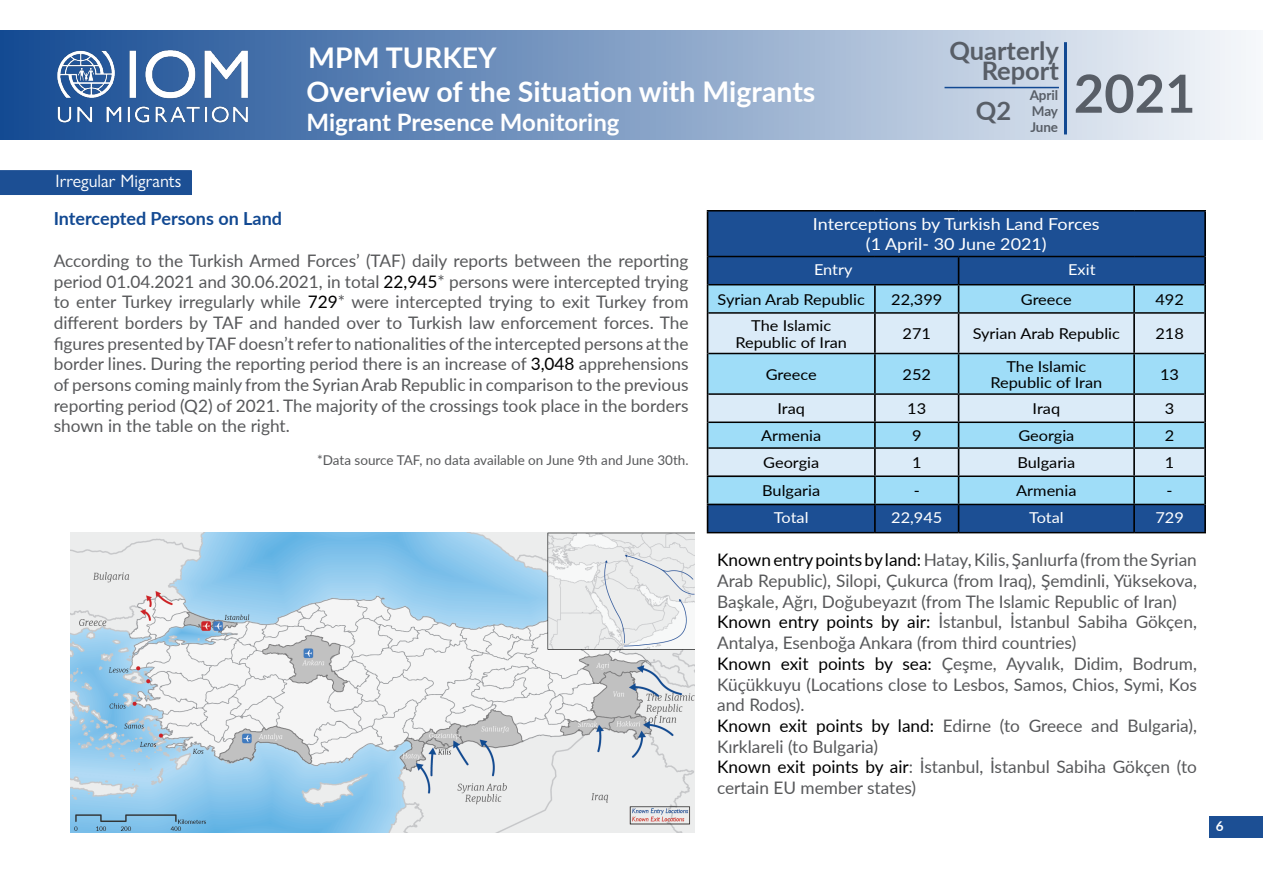
<style>
.page{position:relative;width:1263px;height:893px;background:#fff}
.page>*{position:absolute;margin:0;border:0;box-sizing:border-box;transform-origin:0 0}
.t1{font:700 52.5px "Lato";color:#585e67}
.t2{font:700 28.5px "Lato";color:#fff}
.t3{font:700 25.5px/20.5px "Lato";color:#585e67;text-align:right}
.t4{font:700 24px "Lato";color:#fff}
.t5{font:700 18px "Lato";color:#124992}
.t6{font:18px "Gill Sans Nova";color:#fff}
.t7{font:17.25px/20.7px "Lato";color:#57585a;text-align:justify}
.t8{font:16.5px "Lato";color:#fff;scale:1.09 1}
.t9{font:15px "Lato";color:#000;scale:1.09 1}
.t10{font:15px "Lato";color:#fff;scale:1.09 1}
.t11{font:13.5px "Lato";color:#57585a}
.t12{font:700 13.5px/16px "Lato";letter-spacing:-.01em;color:#585e67;text-align:justify}
.t13{font:700 13.5px "Lato";color:#fff}
.s1{color:#000}
</style>
<div class="page">
<svg style="left:0;top:30px;width:1251px;height:110px;background:#9ab1d0"></svg>
<hr style="left:944px;top:87px;width:115px;height:1px;background:#124992">
<hr style="left:1064px;top:42px;width:3px;height:92px;background:#124992">
<img style="left:21px;top:30px;width:262px;height:110px">
<div style="left:1209px;top:816px;width:54px;height:21px;background:#1c4f94"></div>
<div style="left:0;top:170px;width:192px;height:25px;background:#1c4f94"></div>
<div style="left:708px;top:212px;width:496px;height:72px;background:#1c4f94"></div>
<div style="left:708px;top:285px;width:496px;height:27px;background:#9fddf8"></div>
<svg style="left:708px;top:314px;width:496px;height:79px;background:#bbe2f5"></svg>
<hr style="left:707px;top:210px;width:168px;height:2px;background:#000">
<hr style="left:875px;top:210px;width:83px;height:2px;background:#000">
<hr style="left:958px;top:210px;width:176px;height:2px;background:#000">
<hr style="left:1134px;top:210px;width:72px;height:2px;background:#000">
<hr style="left:708px;top:256px;width:167px;height:1px;background:#000">
<hr style="left:875px;top:256px;width:83px;height:1px;background:#000">
<hr style="left:958px;top:256px;width:176px;height:1px;background:#000">
<hr style="left:1134px;top:256px;width:70px;height:1px;background:#000">
<hr style="left:708px;top:284px;width:167px;height:1px;background:#000">
<hr style="left:875px;top:284px;width:83px;height:1px;background:#000">
<hr style="left:958px;top:284px;width:176px;height:1px;background:#000">
<hr style="left:1134px;top:284px;width:70px;height:1px;background:#000">
<hr style="left:708px;top:312px;width:167px;height:2px;background:#000">
<hr style="left:875px;top:312px;width:83px;height:2px;background:#000">
<hr style="left:958px;top:312px;width:176px;height:2px;background:#000">
<hr style="left:1134px;top:312px;width:70px;height:2px;background:#000">
<hr style="left:708px;top:353px;width:167px;height:1px;background:#000">
<hr style="left:875px;top:353px;width:83px;height:1px;background:#000">
<hr style="left:958px;top:353px;width:176px;height:1px;background:#000">
<hr style="left:1134px;top:353px;width:70px;height:1px;background:#000">
<hr style="left:708px;top:393px;width:167px;height:2px;background:#000">
<hr style="left:875px;top:393px;width:83px;height:2px;background:#000">
<hr style="left:958px;top:393px;width:176px;height:2px;background:#000">
<hr style="left:1134px;top:393px;width:70px;height:2px;background:#000">
<hr style="left:707px;top:532px;width:168px;height:1px;background:#000">
<hr style="left:875px;top:532px;width:83px;height:1px;background:#000">
<hr style="left:958px;top:532px;width:176px;height:1px;background:#000">
<hr style="left:1134px;top:532px;width:72px;height:1px;background:#000">
<hr style="left:707px;top:212px;width:1px;height:44px;background:#000">
<hr style="left:1204px;top:212px;width:2px;height:44px;background:#000">
<hr style="left:1204px;top:256px;width:2px;height:29px;background:#000">
<svg style="left:707px;top:256px;width:1px;height:57px"></svg>
<hr style="left:874px;top:285px;width:2px;height:27px;background:#000">
<svg style="left:958px;top:257px;width:1px;height:55px"></svg>
<hr style="left:1133px;top:285px;width:2px;height:27px;background:#000">
<hr style="left:1204px;top:285px;width:2px;height:28px;background:#000">
<hr style="left:707px;top:313px;width:1px;height:40px;background:#000">
<hr style="left:874px;top:314px;width:2px;height:39px;background:#000">
<hr style="left:958px;top:314px;width:1px;height:39px;background:#000">
<hr style="left:1133px;top:314px;width:2px;height:39px;background:#000">
<hr style="left:1204px;top:313px;width:2px;height:40px;background:#000">
<hr style="left:707px;top:353px;width:1px;height:41px;background:#000">
<hr style="left:874px;top:354px;width:2px;height:39px;background:#000">
<hr style="left:958px;top:354px;width:1px;height:39px;background:#000">
<hr style="left:1133px;top:354px;width:2px;height:39px;background:#000">
<hr style="left:1204px;top:353px;width:2px;height:41px;background:#000">
<hr style="left:1204px;top:394px;width:2px;height:28px;background:#000">
<hr style="left:1204px;top:448px;width:2px;height:28px;background:#000">
<hr style="left:1204px;top:504px;width:2px;height:28px;background:#000">
<hr style="left:1204px;top:422px;width:2px;height:26px;background:#000">
<svg style="left:707px;top:394px;width:498px;height:138px;background:#93bad6"></svg>
<hr style="left:1133px;top:477px;width:2px;height:27px;background:#000">
<hr style="left:1204px;top:476px;width:2px;height:28px;background:#000">
<hr style="left:876px;top:504px;width:82px;height:1px;background:#000">
<hr style="left:958px;top:504px;width:176px;height:1px;background:#000">
<hr style="left:1134px;top:504px;width:70px;height:1px;background:#000">
<img style="left:70px;top:533px;width:625px;height:300px">
<h2 class="t2" style="left:308px;top:37px;width:190px">MPM TURKEY</h2>
<h3 class="t3" style="left:949px;top:39px;width:111px">Quarterly<br>Report</h3>
<p class="t12" style="left:1030px;top:87px;width:30px">April May June</p>
<h2 class="t2" style="left:307px;top:70px;width:510px">Overview of the Situation with Migrants</h2>
<h1 class="t1" style="left:1074px;top:55px;width:123px">2021</h1>
<h3 class="t3" style="left:976px;top:99px;width:37px">Q2</h3>
<h3 class="t4" style="left:307px;top:105px;width:314px">Migrant Presence Monitoring</h3>
<p class="t6" style="left:56px;top:170px;width:127px">Irregular Migrants</p>
<p class="t5" style="left:54px;top:205px;width:230px">Intercepted Persons on Land</p>
<p class="t7" style="left:54px;top:249px;width:636px">According to the Turkish Armed Forces’ (TAF) daily reports between the reporting period 01.04.2021 and 30.06.2021, in total <span class="s1">22,945</span>* persons were intercepted trying to enter Turkey irregularly while <span class="s1">729</span>* were intercepted trying to exit Turkey from different borders by TAF and handed over to Turkish law enforcement forces. The figures presented by TAF doesn’t refer to nationalities of the intercepted persons at the border lines. During the reporting period there is an increase of <span class="s1">3,048</span> apprehensions of persons coming mainly from the Syrian Arab Republic in comparison to the previous reporting period (Q2) of 2021. The majority of the crossings took place in the borders shown in the table on the right.</p>
<p class="t11" style="left:317px;top:450px;width:373px">*Data source TAF, no data available on June 9th and June 30th.</p>
<p class="t8" style="left:813px;top:212px;width:265px">Interceptions by Turkish Land Forces</p>
<p class="t8" style="left:866px;top:232px;width:167px">(1 April- 30 June 2021)</p>
<p class="t10" style="left:814px;top:258px;width:37px">Entry</p>
<p class="t10" style="left:1068px;top:258px;width:27px">Exit</p>
<p class="t9" style="left:717px;top:289px;width:137px">Syrian Arab Republic</p>
<p class="t9" style="left:891px;top:289px;width:48px">22,399</p>
<p class="t9" style="left:1021px;top:289px;width:48px">Greece</p>
<p class="t9" style="left:1155px;top:289px;width:28px">492</p>
<p class="t9" style="left:751px;top:315px;width:75px">The Islamic</p>
<p class="t9" style="left:735px;top:331px;width:104px">Republic of Iran</p>
<p class="t9" style="left:902px;top:323px;width:28px">271</p>
<p class="t9" style="left:973px;top:323px;width:137px">Syrian Arab Republic</p>
<p class="t9" style="left:1155px;top:323px;width:28px">218</p>
<p class="t9" style="left:766px;top:364px;width:48px">Greece</p>
<p class="t9" style="left:902px;top:364px;width:28px">252</p>
<p class="t9" style="left:1006px;top:355px;width:75px">The Islamic</p>
<p class="t9" style="left:990px;top:372px;width:104px">Republic of Iran</p>
<p class="t9" style="left:1160px;top:364px;width:19px">13</p>
<p class="t9" style="left:777px;top:398px;width:27px">Iraq</p>
<p class="t9" style="left:907px;top:398px;width:19px">13</p>
<p class="t9" style="left:1032px;top:398px;width:27px">Iraq</p>
<p class="t9" style="left:1165px;top:398px;width:10px">3</p>
<p class="t9" style="left:761px;top:425px;width:57px">Armenia</p>
<p class="t9" style="left:912px;top:425px;width:10px">9</p>
<p class="t9" style="left:1018px;top:425px;width:53px">Georgia</p>
<p class="t9" style="left:1165px;top:425px;width:10px">2</p>
<p class="t9" style="left:763px;top:452px;width:53px">Georgia</p>
<p class="t9" style="left:912px;top:452px;width:10px">1</p>
<p class="t9" style="left:1017px;top:452px;width:55px">Bulgaria</p>
<p class="t9" style="left:1165px;top:452px;width:10px">1</p>
<p class="t9" style="left:762px;top:480px;width:55px">Bulgaria</p>
<p class="t9" style="left:914px;top:480px;width:7px">-</p>
<p class="t9" style="left:1016px;top:480px;width:57px">Armenia</p>
<p class="t9" style="left:1166px;top:480px;width:7px">-</p>
<p class="t10" style="left:774px;top:506px;width:33px">Total</p>
<p class="t10" style="left:891px;top:506px;width:48px">22,945</p>
<p class="t10" style="left:1029px;top:506px;width:33px">Total</p>
<p class="t10" style="left:1155px;top:506px;width:28px">729</p>
<p class="t7" style="left:717px;top:549px;width:481px"><span class="s1">Known entry points by land:</span> Hatay, Kilis, Şanlıurfa (from the Syrian Arab Republic), Silopi, Çukurca (from Iraq), Şemdinli, Yüksekova, Başkale, Ağrı, Doğubeyazıt (from The Islamic Republic of Iran)</p>
<p class="t7" style="left:717px;top:611px;width:481px"><span class="s1">Known entry points by air:</span> İstanbul, İstanbul Sabiha Gökçen,<br>Antalya, Esenboğa Ankara (from third countries)</p>
<p class="t7" style="left:717px;top:652px;width:481px"><span class="s1">Known exit points by sea:</span> Çeşme, Ayvalık, Didim, Bodrum, Küçükkuyu (Locations close to Lesbos, Samos, Chios, Symi, Kos and Rodos).</p>
<p class="t7" style="left:717px;top:715px;width:481px"><span class="s1">Known exit points by land:</span> Edirne (to Greece and Bulgaria),<br>Kırklareli (to Bulgaria)</p>
<p class="t7" style="left:717px;top:756px;width:481px"><span class="s1">Known exit points by air</span>: İstanbul, İstanbul Sabiha Gökçen (to certain EU member states)</p>
<p class="t13" style="left:1216px;top:816px;width:9px">6</p>
</div>
